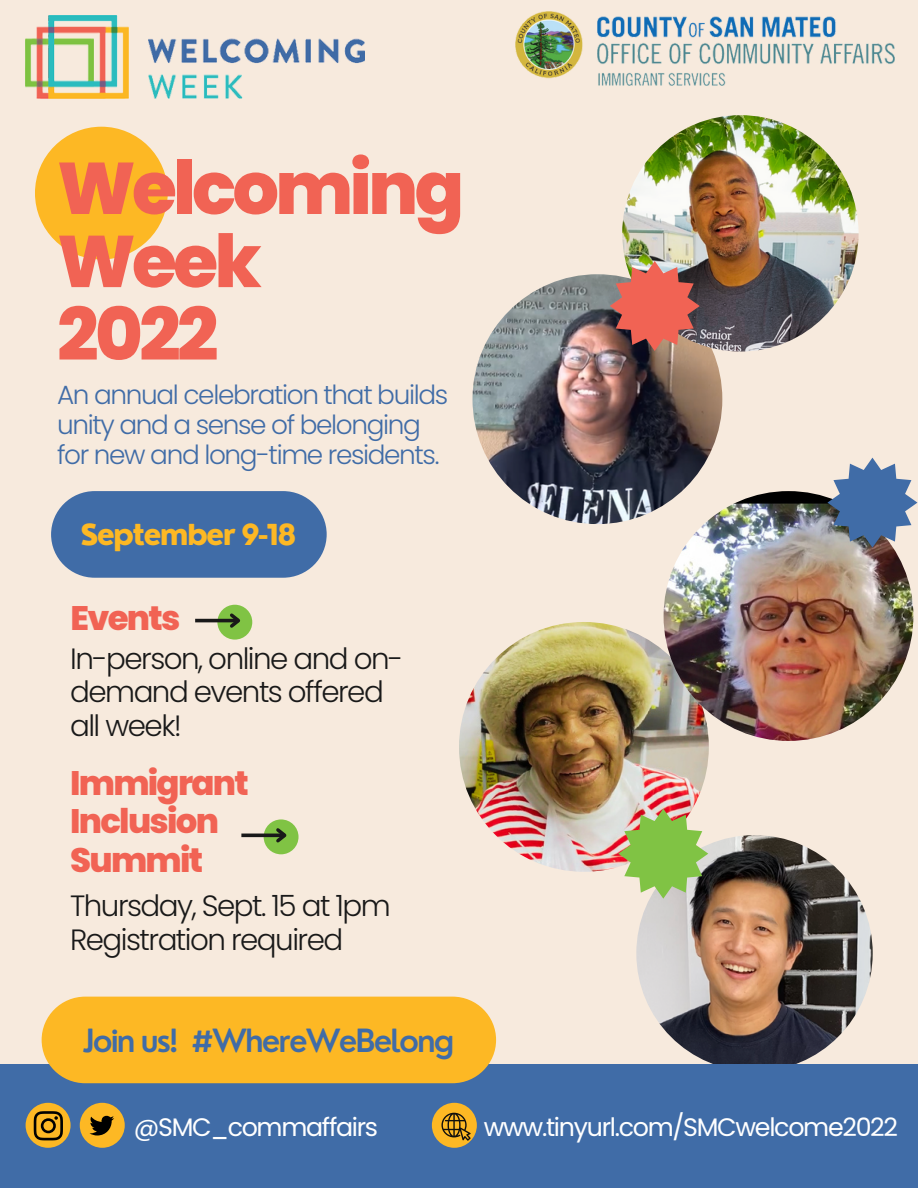
<style>
.page{position:relative;width:918px;height:1188px;background:#f7eadd}
.page>*{position:absolute;margin:0;border:0;box-sizing:border-box;transform-origin:0 0}
.t1{font:800 73.05px/73.2px "Poppins";letter-spacing:-.05em;color:#f16354}
.t2{font:800 34.05px/38.2px "Poppins";letter-spacing:-.05em;color:#f16354}
.t3{font:600 31.2px "Nourd";letter-spacing:-.065em;color:#406ca7}
.t4{font:300 29.4px/33.8px "Poppins";letter-spacing:-.05em;color:#191919}
.t5{font:800 28.2px "Nourd";letter-spacing:-.065em;color:#fdb824}
.t6{font:300 26.4px/30.3px "Poppins";letter-spacing:-.05em;color:#406ca7}
.t7{font:25.35px "Poppins";letter-spacing:-.05em;color:#fff}
</style>
<div class="page">
<img style="left:636px;top:835px;width:237px;height:237px;border-radius:50%">
<div style="left:0;top:1064px;width:918px;height:124px;background:#406ca7"></div>
<div style="left:51px;top:491px;width:276px;height:87px;background:#406ca7;border-radius:43px"></div>
<div style="left:264px;top:819px;width:35px;height:35px;background:#80c344;border-radius:50%"></div>
<div style="left:217px;top:605px;width:35px;height:35px;background:#80c344;border-radius:50%"></div>
<hr style="left:195px;top:619px;width:43px;height:3px;background:#191919">
<svg style="left:227px;top:613px;width:14px;height:15px"></svg>
<hr style="left:241px;top:834px;width:44px;height:3px;background:#191919">
<svg style="left:273px;top:828px;width:14px;height:15px"></svg>
<div style="left:35px;top:127px;width:133px;height:132px;background:#fdb824;border-radius:50%"></div>
<img style="left:26px;top:16px;width:338px;height:82px">
<div style="left:42px;top:997px;width:454px;height:86px;background:#fdb824;border-radius:43px"></div>
<div style="left:80px;top:1103px;width:45px;height:45px;background:#fdb824;border-radius:50%"></div>
<svg style="left:89px;top:1115px;width:25px;height:21px"></svg>
<div style="left:26px;top:1103px;width:45px;height:45px;background:#fdb824;border-radius:50%"></div>
<svg style="left:34px;top:1111px;width:29px;height:29px"></svg>
<div style="left:432px;top:1103px;width:45px;height:45px;background:#fdb824;border-radius:50%"></div>
<svg style="left:441px;top:1113px;width:30px;height:28px"></svg>
<img style="left:515px;top:11px;width:379px;height:75px">
<img style="left:472px;top:274px;width:250px;height:250px;border-radius:50%">
<img style="left:622px;top:115px;width:237px;height:237px;border-radius:50%">
<svg style="left:610px;top:261px;width:90px;height:90px;background:#c06a5f"></svg>
<img style="left:459px;top:622px;width:250px;height:250px;border-radius:50%">
<svg style="left:618px;top:809px;width:90px;height:90px"></svg>
<img style="left:664px;top:491px;width:249px;height:250px;border-radius:50%">
<svg style="left:827px;top:458px;width:90px;height:90px"></svg>
<h1 class="t1" style="left:57px;top:152px;width:409px">Welcoming<br>Week<br>2022</h1>
<p class="t6" style="left:57px;top:379px;width:393px">An annual celebration that builds unity and a sense of belonging for new and long-time residents.</p>
<p class="t5" style="left:80px;top:517px;width:218px">September 9-18</p>
<p class="t2" style="left:71px;top:599px;width:111px">Events</p>
<p class="t4" style="left:70px;top:642px;width:335px">In-person, online and on&shy;demand events offered all week!</p>
<p class="t2" style="left:70px;top:764px;width:180px">Immigrant<br>Inclusion<br>Summit</p>
<p class="t4" style="left:70px;top:889px;width:322px">Thursday, Sept. 15 at 1pm<br>Registration required</p>
<p class="t3" style="left:83px;top:1021px;width:373px">Join us! #WhereWeBelong</p>
<p class="t7" style="left:134px;top:1109px;width:246px">@SMC_commaffairs</p>
<p class="t7" style="left:484px;top:1109px;width:416px">www.tinyurl.com/SMCwelcome2022</p>
</div>
